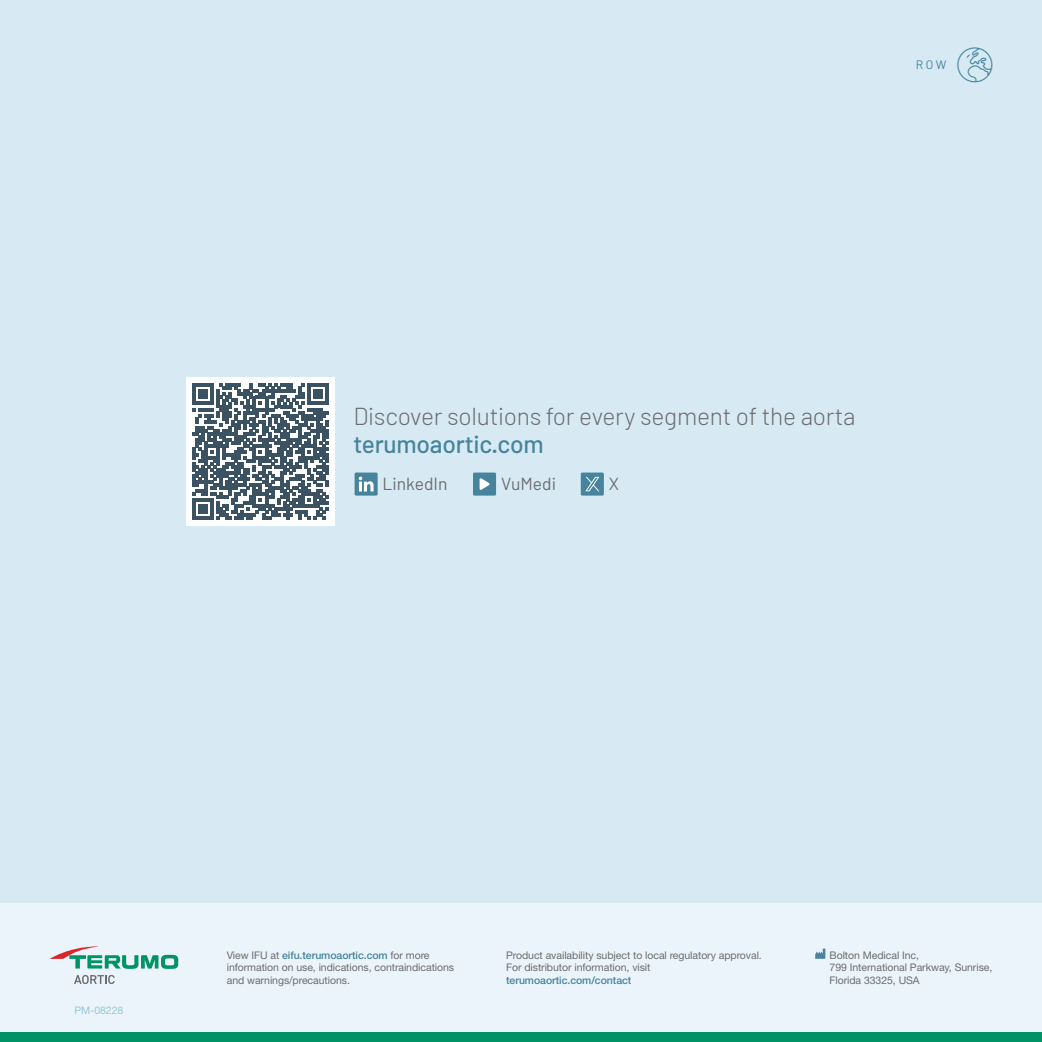
<style>
.page{position:relative;width:1042px;height:1042px;background:#d7eaf4}
.page>*{position:absolute;margin:0;border:0;box-sizing:border-box;transform-origin:0 0}
.t1{font:300 24.5px "Barlow";letter-spacing:-.01em;color:#6c6d70}
.t2{font:500 24.5px "Barlow";letter-spacing:-.01em;color:#45849c}
.t3{font:17.5px "Barlow";color:#6c6d70}
.t4{font:12.25px "Barlow";color:#45849c}
.Footer_-_Disclaimer___Manufacturing__Dar{font:10.5px/12.6px "Helvetica Neue LT Pro";letter-spacing:-.005em;color:#6c6d70}
.Footer_-_Part_Number__Dark{font:10.5px "Helvetica Neue LT Pro";letter-spacing:-.005em;color:#96c8d7}
.s1{font-weight:500;color:#45849c}
</style>
<div class="page">
<div style="left:0;top:904px;width:1042px;height:128px;background:#ebf4fa"></div>
<div style="left:0;top:1032px;width:1042px;height:10px;background:#009366"></div>
<svg style="left:50px;top:946px;width:128px;height:23px"></svg>
<svg style="left:74px;top:975px;width:41px;height:9px"></svg>
<svg style="left:815px;top:948px;width:10px;height:11px"></svg>
<div style="left:186px;top:377px;width:149px;height:149px;background:#fff"></div>
<svg style="left:192px;top:384px;width:136px;height:136px"></svg>
<div style="left:355px;top:472px;width:23px;height:23px;background:#45849c"></div>
<svg style="left:359px;top:476px;width:14px;height:15px"></svg>
<div style="left:473px;top:472px;width:23px;height:23px;background:#45849c"></div>
<svg style="left:479px;top:478px;width:10px;height:12px"></svg>
<div style="left:581px;top:472px;width:23px;height:23px;background:#45849c"></div>
<svg style="left:585px;top:477px;width:14px;height:14px"></svg>
<p class="t4" style="left:916px;top:57px;width:32px">ROW</p>
<p class="t1" style="left:353px;top:401px;width:504px">Discover solutions for every segment of the aorta</p>
<p class="t2" style="left:353px;top:429px;width:192px">terumoaortic.com</p>
<p class="t3" style="left:383px;top:473px;width:66px">LinkedIn</p>
<p class="t3" style="left:501px;top:473px;width:56px">VuMedi</p>
<p class="t3" style="left:609px;top:473px;width:12px">X</p>
<p class="Footer_-_Part_Number__Dark" style="left:75px;top:1003px;width:50px">PM-08228</p>
<p class="Footer_-_Disclaimer___Manufacturing__Dar" style="left:227px;top:948px;width:229px">View IFU at <span class="s1">eifu.terumoaortic.com</span> for more information on use, indications, contraindications and warnings/precautions.</p>
<p class="Footer_-_Disclaimer___Manufacturing__Dar" style="left:506px;top:948px;width:257px">Product availability subject to local regulatory approval.<br>For distributor information, visit <span class="s1">terumoaortic.com/contact</span></p>
<p class="Footer_-_Disclaimer___Manufacturing__Dar" style="left:829px;top:948px;width:91px">Bolton Medical Inc,</p>
<p class="Footer_-_Disclaimer___Manufacturing__Dar" style="left:829px;top:961px;width:164px">799 International Parkway, Sunrise,</p>
<p class="Footer_-_Disclaimer___Manufacturing__Dar" style="left:829px;top:973px;width:92px">Florida 33325, USA</p>
</div>
